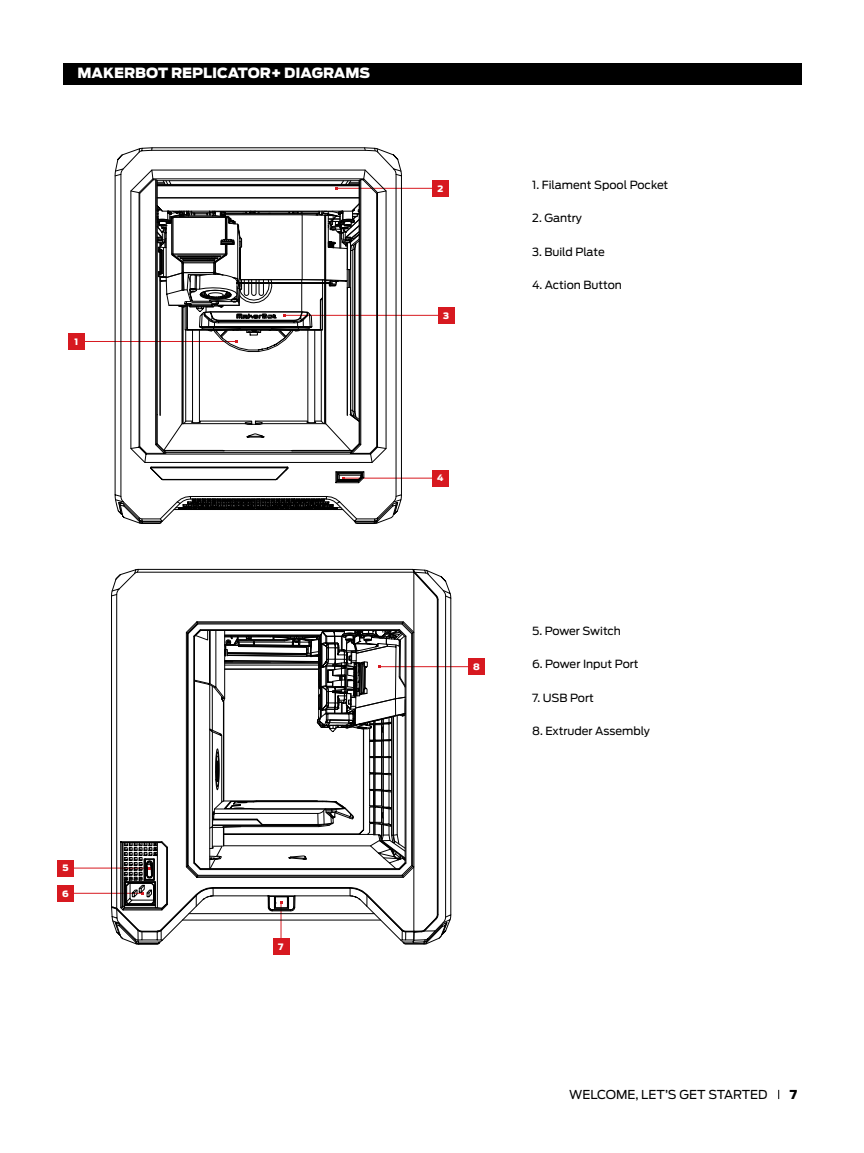
<style>
.page{position:relative;width:864px;height:1153px;background:#fff}
.page>*{position:absolute;margin:0;border:0;box-sizing:border-box;transform-origin:0 0}
.t1{font:900 14px "Antenna";color:#fff}
.t2{font:12.25px "Antenna";color:#000}
.t3{font:900 12.25px "Antenna";color:#000}
.t4{font:11.2px "Antenna";color:#000}
.t5{font:11.2px "Antenna";letter-spacing:-.02em;color:#000}
.t6{font:900 8.75px "Antenna";color:#fff}
</style>
<div class="page">
<div style="left:63px;top:63px;width:737px;height:21px;background:#000"></div>
<hr style="left:84px;top:341px;width:153px;height:1px;background:#d71920">
<div style="left:68px;top:333px;width:16px;height:17px;background:#d71920"></div>
<hr style="left:336px;top:188px;width:108px;height:1px;background:#d71920">
<div style="left:432px;top:180px;width:16px;height:16px;background:#d71920"></div>
<hr style="left:284px;top:315px;width:158px;height:1px;background:#d71920">
<div style="left:437px;top:307px;width:17px;height:17px;background:#d71920"></div>
<hr style="left:343px;top:478px;width:93px;height:1px;background:#d71920">
<div style="left:432px;top:470px;width:16px;height:16px;background:#d71920"></div>
<hr style="left:379px;top:666px;width:95px;height:1px;background:#d71920">
<div style="left:468px;top:658px;width:16px;height:17px;background:#d71920"></div>
<hr style="left:60px;top:868px;width:89px;height:1px;background:#d71920">
<div style="left:57px;top:860px;width:17px;height:16px;background:#d71920"></div>
<hr style="left:62px;top:893px;width:81px;height:1px;background:#d71920">
<div style="left:57px;top:885px;width:17px;height:16px;background:#d71920"></div>
<div style="left:273px;top:939px;width:16px;height:16px;background:#d71920"></div>
<hr style="left:401px;top:176px;width:1px;height:319px;background:#000">
<svg style="left:115px;top:147px;width:286px;height:377px"></svg>
<hr style="left:325px;top:215px;width:1px;height:65px;background:#000">
<svg style="left:111px;top:569px;width:340px;height:375px"></svg>
<p class="t1" style="left:77px;top:64px;width:294px">MAKERBOT REPLICATOR+ DIAGRAMS</p>
<p class="t6" style="left:74px;top:336px;width:5px">1</p>
<p class="t6" style="left:62px;top:863px;width:8px">5</p>
<p class="t6" style="left:62px;top:888px;width:8px">6</p>
<p class="t6" style="left:278px;top:941px;width:7px">7</p>
<p class="t6" style="left:437px;top:183px;width:7px">2</p>
<p class="t6" style="left:443px;top:310px;width:7px">3</p>
<p class="t4" style="left:532px;top:178px;width:137px">1. Filament Spool Pocket</p>
<p class="t4" style="left:532px;top:211px;width:51px">2. Gantry</p>
<p class="t4" style="left:532px;top:245px;width:74px">3. Build Plate</p>
<p class="t4" style="left:532px;top:279px;width:91px">4. Action Button</p>
<p class="t6" style="left:437px;top:473px;width:8px">4</p>
<p class="t6" style="left:473px;top:661px;width:8px">8</p>
<p class="t5" style="left:532px;top:624px;width:90px">5. Power Switch</p>
<p class="t4" style="left:532px;top:658px;width:108px">6. Power Input Port</p>
<p class="t4" style="left:532px;top:691px;width:63px">7. USB Port</p>
<p class="t4" style="left:532px;top:725px;width:119px">8. Extruder Assembly</p>
<p class="t2" style="left:568px;top:1087px;width:200px">WELCOME, LET’S GET STARTED</p>
<p class="t3" style="left:789px;top:1087px;width:9px">7</p>
</div>
